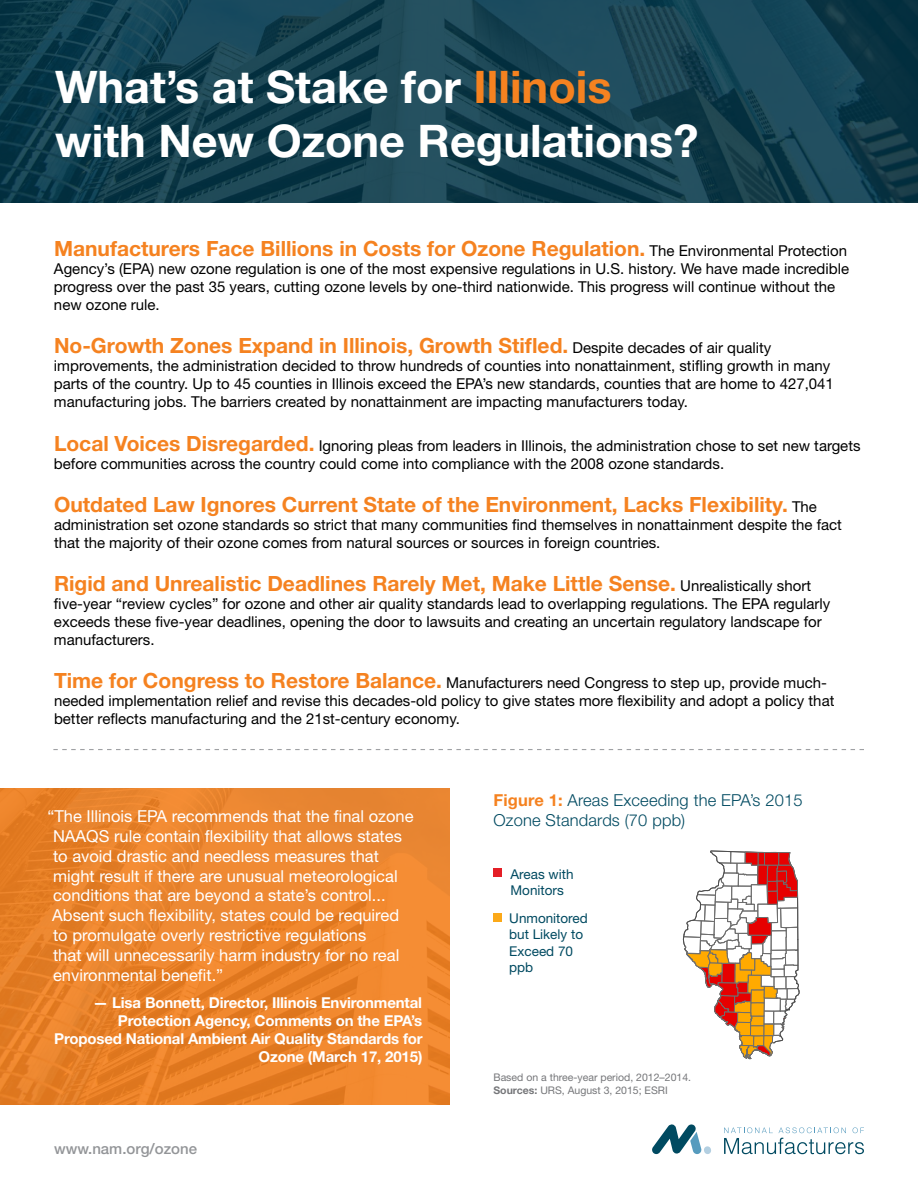
<style>
.page{position:relative;width:918px;height:1188px;background:#fff}
.page>*{position:absolute;margin:0;border:0;box-sizing:border-box;transform-origin:0 0}
.t1{font:700 45px/54px "Helvetica Neue";color:#fff}
.t2{font:700 21px "Helvetica Neue";color:#f58220}
.t3{font:16.5px/19.8px "Helvetica Neue";color:#fff}
.t4{font:300 16.5px/19.8px "Helvetica Neue";letter-spacing:.01em;color:#004a61}
.t5{font:15px/18px "Helvetica Neue";color:#000}
.t6{font:700 15px/18px "Helvetica Neue";letter-spacing:-.01em;color:#fff;text-align:right}
.t7{font:500 15px "Helvetica Neue";color:#939598}
.t8{font:13.5px/16.2px "Helvetica Neue";color:#004a61}
.t9{font:10.5px/12.6px "Helvetica Neue";color:#757679}
.s1{color:#f58220}
.s2{font-weight:400;font-size:15px;color:#000}
.s3{font-weight:700;font-size:21px;color:#f58220}
.s4{font-weight:700;color:#f58220}
.s5{font-weight:700}
</style>
<div class="page">
<img style="left:0;top:0;width:918px;height:203px">
<img style="left:0;top:788px;width:450px;height:316px">
<svg style="left:53px;top:749px;width:811px;height:1px"></svg>
<svg style="left:724px;top:1127px;width:140px;height:27px"></svg>
<svg style="left:652px;top:1124px;width:59px;height:30px"></svg>
<svg style="left:683px;top:851px;width:117px;height:208px"></svg>
<div style="left:494px;top:868px;width:8px;height:9px;background:#e41e26"></div>
<div style="left:494px;top:913px;width:8px;height:8px;background:#fba919"></div>
<h1 class="t1" style="left:55px;top:59px;width:645px">What’s at Stake for <span class="s1">Illinois </span>with New Ozone Regulations?</h1>
<h2 class="t2" style="left:54px;top:236px;width:795px">Manufacturers Face Billions in Costs for Ozone Regulation. <span class="s2">The Environmental Protection</span></h2>
<p class="t5" style="left:54px;top:260px;width:797px">Agency’s (EPA) new ozone regulation is one of the most expensive regulations in U.S. history. We have made incredible progress over the past 35 years, cutting ozone levels by one-third nationwide. This progress will continue without the new ozone rule.</p>
<h2 class="t2" style="left:54px;top:333px;width:719px">No-Growth Zones Expand in Illinois, Growth Stifled. <span class="s2">Despite decades of air quality</span></h2>
<p class="t5" style="left:54px;top:357px;width:781px">improvements, the administration decided to throw hundreds of counties into nonattainment, stifling growth in many parts of the country. Up to 45 counties in Illinois exceed the EPA’s new standards, counties that are home to 427,041 manufacturing jobs. The barriers created by nonattainment are impacting manufacturers today.</p>
<p class="t5" style="left:54px;top:436px;width:808px"><span class="s3">Local Voices Disregarded.</span> Ignoring pleas from leaders in Illinois, the administration chose to set new targets before communities across the country could come into compliance with the 2008 ozone standards.</p>
<h2 class="t2" style="left:54px;top:491px;width:765px">Outdated Law Ignores Current State of the Environment, Lacks Flexibility. <span class="s2">The</span></h2>
<p class="t5" style="left:54px;top:515px;width:790px">administration set ozone standards so strict that many communities find themselves in nonattainment despite the fact that the majority of their ozone comes from natural sources or sources in foreign countries.</p>
<h2 class="t2" style="left:54px;top:571px;width:759px">Rigid and Unrealistic Deadlines Rarely Met, Make Little Sense. <span class="s2">Unrealistically short</span></h2>
<p class="t5" style="left:54px;top:594px;width:778px">five-year “review cycles” for ozone and other air quality standards lead to overlapping regulations. The EPA regularly exceeds these five-year deadlines, opening the door to lawsuits and creating an uncertain regulatory landscape for manufacturers.</p>
<p class="t5" style="left:54px;top:674px;width:782px"><span class="s3">Time for Congress to Restore Balance.</span> Manufacturers need Congress to step up, provide much&shy;needed implementation relief and revise this decades-old policy to give states more flexibility and adopt a policy that better reflects manufacturing and the 21st-century economy.</p>
<p class="t3" style="left:47px;top:806px;width:368px">“The Illinois EPA recommends that the final ozone NAAQS rule contain flexibility that allows states to avoid drastic and needless measures that might result if there are unusual meteorological conditions that are beyond a state’s control...<br>Absent such flexibility, states could be required<br>to promulgate overly restrictive regulations<br>that will unnecessarily harm industry for no real environmental benefit.”</p>
<p class="t6" style="left:54px;top:993px;width:370px">— Lisa Bonnett, Director, Illinois Environmental Protection Agency, Comments on the EPA’s Proposed National Ambient Air Quality Standards for Ozone (March 17, 2015)</p>
<p class="t7" style="left:54px;top:1140px;width:145px">www.nam.org/ozone</p>
<p class="t4" style="left:494px;top:790px;width:311px"><span class="s4">Figure 1:</span> Areas Exceeding the EPA’s 2015<br>Ozone Standards (70 ppb)</p>
<p class="t8" style="left:511px;top:866px;width:64px">Areas with<br>Monitors</p>
<p class="t8" style="left:509px;top:910px;width:80px">Unmonitored but Likely to<br>Exceed 70 ppb</p>
<p class="t9" style="left:494px;top:1071px;width:199px">Based on a three-year period, 2012–2014.<br><span class="s5">Sources:</span> URS, August 3, 2015; ESRI</p>
</div>
